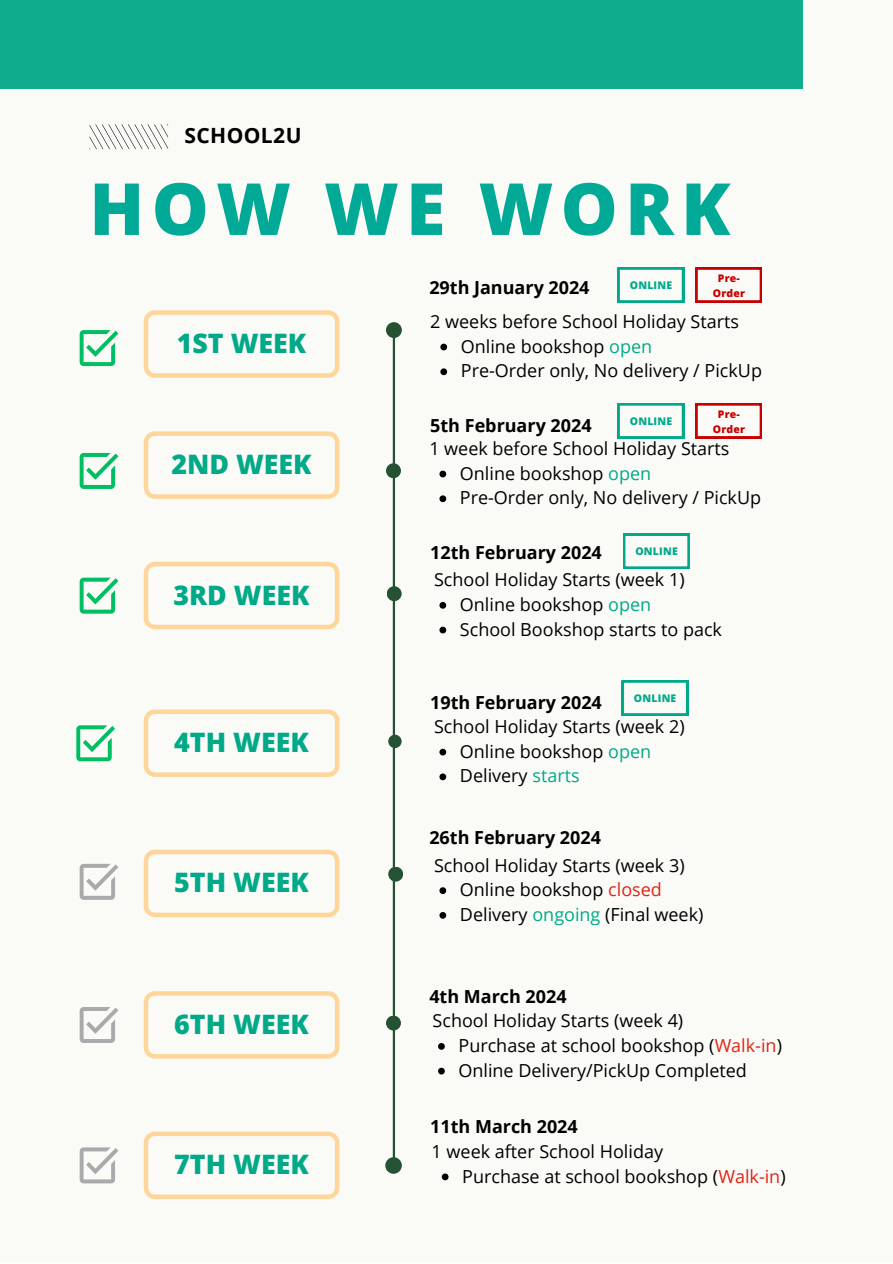
<style>
.page{position:relative;width:893px;height:1264px;background:#fff}
.page>*{position:absolute;margin:0;border:0;box-sizing:border-box;transform-origin:0 0}
.t1{font:800 72px "Open Sans";letter-spacing:.1em;color:#01a997}
.t2{font:800 26.7px "Open Sans";color:#00a987}
.t3{font:700 21px "Open Sans";letter-spacing:.02em;color:#000}
.t4{font:18px/24.8px "Open Sans";color:#000}
.t5{font:700 18px "Open Sans";color:#000}
.t6{font:800 10.5px "Open Sans";letter-spacing:.02em;color:#00a987}
.t7{font:800 10.5px/14.5px "Open Sans";letter-spacing:.02em;color:#c90000;text-align:center}
.s1{color:#00a987}
.s2{color:#e12417}
</style>
<div class="page">
<div style="left:0;top:0;width:892px;height:1262px;background:#fafaf7"></div>
<svg style="left:90px;top:124px;width:78px;height:25px"></svg>
<div style="left:0;top:0;width:803px;height:89px;background:#0fad8d"></div>
<hr style="left:393px;top:333px;width:2px;height:832px;background:#245232">
<div style="left:386px;top:322px;width:16px;height:16px;background:#245232;border-radius:50%"></div>
<div style="left:386px;top:463px;width:15px;height:15px;background:#245232;border-radius:50%"></div>
<div style="left:388px;top:734px;width:13px;height:14px;background:#245232;border-radius:50%"></div>
<svg style="left:144px;top:310px;width:195px;height:68px"></svg>
<div style="left:386px;top:1015px;width:15px;height:15px;background:#245232;border-radius:50%"></div>
<div style="left:385px;top:1157px;width:17px;height:16px;background:#245232;border-radius:50%"></div>
<div style="left:388px;top:866px;width:15px;height:15px;background:#245232;border-radius:50%"></div>
<div style="left:386px;top:586px;width:15px;height:15px;background:#245232;border-radius:50%"></div>
<svg style="left:144px;top:431px;width:195px;height:68px"></svg>
<svg style="left:144px;top:562px;width:195px;height:67px"></svg>
<svg style="left:144px;top:709px;width:195px;height:68px"></svg>
<svg style="left:144px;top:849px;width:195px;height:68px"></svg>
<svg style="left:144px;top:991px;width:195px;height:67px"></svg>
<svg style="left:144px;top:1131px;width:195px;height:67px"></svg>
<svg style="left:440px;top:343px;width:7px;height:7px"></svg>
<svg style="left:440px;top:368px;width:7px;height:7px"></svg>
<svg style="left:439px;top:470px;width:7px;height:7px"></svg>
<svg style="left:439px;top:495px;width:7px;height:7px"></svg>
<svg style="left:80px;top:330px;width:38px;height:36px"></svg>
<svg style="left:80px;top:453px;width:38px;height:36px"></svg>
<svg style="left:80px;top:577px;width:38px;height:36px"></svg>
<svg style="left:76px;top:725px;width:39px;height:36px"></svg>
<svg style="left:80px;top:863px;width:38px;height:36px"></svg>
<svg style="left:80px;top:1007px;width:38px;height:35px"></svg>
<svg style="left:80px;top:1147px;width:38px;height:36px"></svg>
<svg style="left:623px;top:533px;width:66px;height:35px"></svg>
<svg style="left:439px;top:602px;width:7px;height:6px"></svg>
<svg style="left:439px;top:626px;width:7px;height:7px"></svg>
<svg style="left:439px;top:748px;width:7px;height:7px"></svg>
<svg style="left:439px;top:773px;width:7px;height:7px"></svg>
<svg style="left:439px;top:887px;width:7px;height:7px"></svg>
<svg style="left:439px;top:912px;width:7px;height:6px"></svg>
<svg style="left:438px;top:1043px;width:7px;height:6px"></svg>
<svg style="left:438px;top:1067px;width:7px;height:7px"></svg>
<svg style="left:442px;top:1173px;width:6px;height:7px"></svg>
<svg style="left:621px;top:680px;width:67px;height:35px"></svg>
<svg style="left:617px;top:403px;width:67px;height:35px"></svg>
<svg style="left:617px;top:267px;width:67px;height:35px"></svg>
<svg style="left:695px;top:267px;width:66px;height:35px"></svg>
<svg style="left:695px;top:403px;width:66px;height:35px"></svg>
<p class="t3" style="left:184px;top:121px;width:119px">SCHOOL2U</p>
<h1 class="t1" style="left:89px;top:158px;width:642px">HOW WE WORK</h1>
<h2 class="t2" style="left:177px;top:324px;width:131px">1ST WEEK</h2>
<h2 class="t2" style="left:171px;top:445px;width:142px">2ND WEEK</h2>
<h2 class="t2" style="left:173px;top:576px;width:137px">3RD WEEK</h2>
<h2 class="t2" style="left:174px;top:723px;width:136px">4TH WEEK</h2>
<h2 class="t2" style="left:174px;top:864px;width:136px">5TH WEEK</h2>
<h2 class="t2" style="left:174px;top:1005px;width:136px">6TH WEEK</h2>
<h2 class="t2" style="left:174px;top:1145px;width:136px">7TH WEEK</h2>
<p class="t5" style="left:429px;top:275px;width:162px">29th January 2024</p>
<p class="t6" style="left:629px;top:278px;width:44px">ONLINE</p>
<p class="t7" style="left:712px;top:271px;width:34px">Pre-<br>Order</p>
<p class="t4" style="left:430px;top:308px;width:310px">2 weeks before School Holiday Starts</p>
<p class="t4" style="left:461px;top:333px;width:303px">Online bookshop <span class="s1">open<br></span>Pre-Order only, No delivery / PickUp</p>
<p class="t5" style="left:430px;top:412px;width:163px">5th February 2024</p>
<p class="t6" style="left:629px;top:413px;width:44px">ONLINE</p>
<p class="t7" style="left:712px;top:407px;width:34px">Pre-<br>Order</p>
<p class="t4" style="left:429px;top:435px;width:302px">1 week before School Holiday Starts</p>
<p class="t4" style="left:460px;top:460px;width:303px">Online bookshop <span class="s1">open<br></span>Pre-Order only, No delivery / PickUp</p>
<p class="t5" style="left:430px;top:539px;width:173px">12th February 2024</p>
<p class="t6" style="left:635px;top:544px;width:44px">ONLINE</p>
<p class="t4" style="left:434px;top:567px;width:252px">School Holiday Starts (week 1)</p>
<p class="t4" style="left:460px;top:591px;width:263px">Online bookshop <span class="s1">open<br></span>School Bookshop starts to pack</p>
<p class="t5" style="left:430px;top:689px;width:173px">19th February 2024</p>
<p class="t6" style="left:634px;top:690px;width:44px">ONLINE</p>
<p class="t4" style="left:434px;top:713px;width:252px">School Holiday Starts (week 2)</p>
<p class="t4" style="left:460px;top:738px;width:193px">Online bookshop <span class="s1">open<br></span>Delivery <span class="s1">starts</span></p>
<p class="t5" style="left:429px;top:825px;width:173px">26th February 2024</p>
<p class="t4" style="left:434px;top:852px;width:252px">School Holiday Starts (week 3)</p>
<p class="t4" style="left:460px;top:876px;width:245px">Online bookshop <span class="s2">closed<br></span>Delivery <span class="s1">ongoing</span> (Final week)</p>
<p class="t5" style="left:429px;top:983px;width:139px">4th March 2024</p>
<p class="t4" style="left:432px;top:1007px;width:252px">School Holiday Starts (week 4)</p>
<p class="t4" style="left:458px;top:1032px;width:325px">Purchase at school bookshop (<span class="s2">Walk-in</span>)<br>Online Delivery/PickUp Completed</p>
<p class="t5" style="left:430px;top:1113px;width:149px">11th March 2024</p>
<p class="t4" style="left:431px;top:1138px;width:233px">1 week after School Holiday</p>
<p class="t4" style="left:462px;top:1163px;width:325px">Purchase at school bookshop (<span class="s2">Walk-in</span>)</p>
</div>
